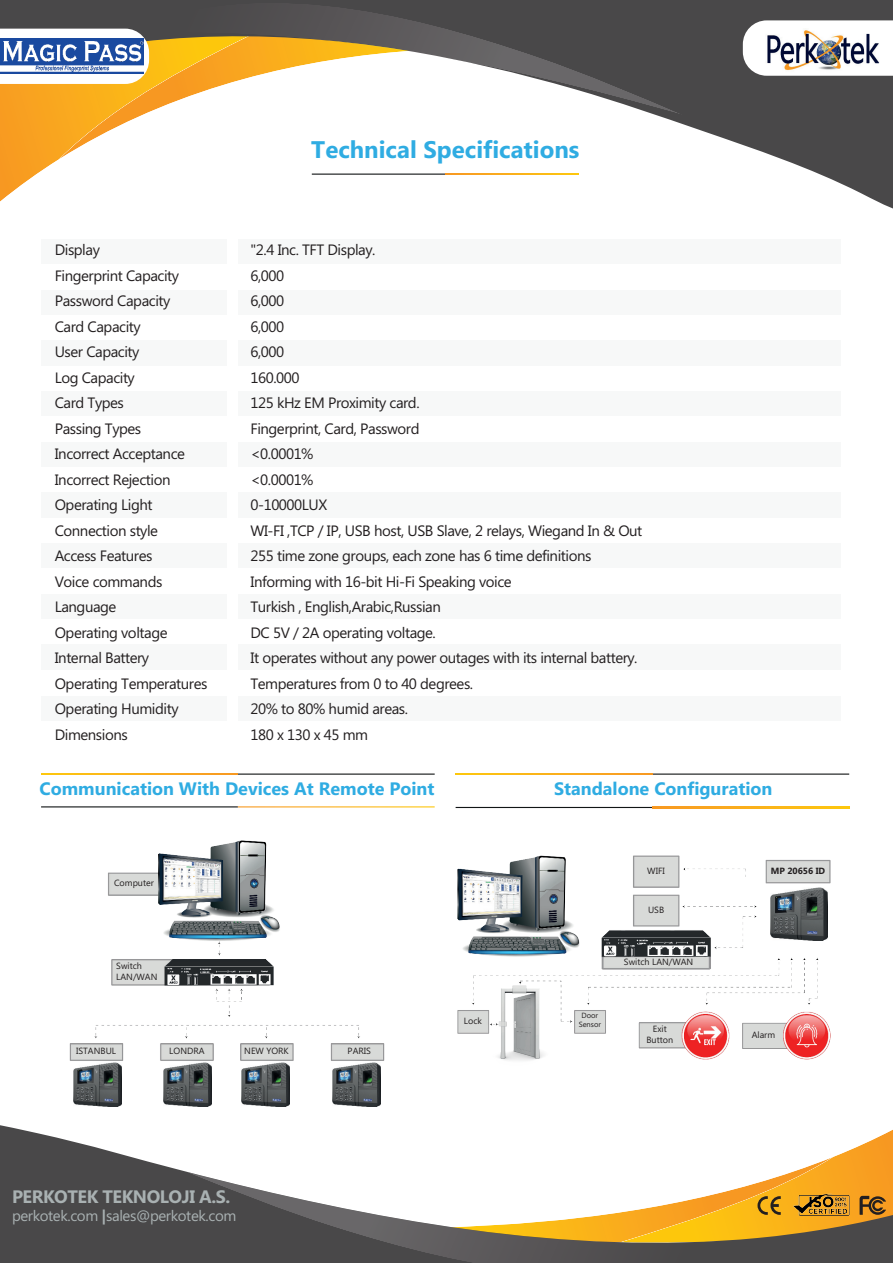
<style>
.page{position:relative;width:893px;height:1263px;background:#fff}
.page>*{position:absolute;margin:0;border:0;box-sizing:border-box;transform-origin:0 0}
.t1{font:700 24px "Microsoft Phags Pa";color:#2face2}
.t2{font:700 18px "Microsoft Phags Pa";color:#2face2}
.t3{font:700 18px "Microsoft Phags Pa";letter-spacing:-.025em;color:#a9b1b2}
.t4{font:15px/25.5px "Microsoft Phags Pa";letter-spacing:-.03em;color:#231f20}
.t5{font:15px "Microsoft Phags Pa";letter-spacing:-.025em;color:#a9b1b2}
.t6{font:9px/10.8px "Microsoft Phags Pa";color:#231f20}
.t7{font:700 9px "Microsoft Phags Pa";color:#231f20}
.t8{font:7.5px/9px "Microsoft Phags Pa";color:#231f20;text-align:center}
.s1{font-weight:700}
</style>
<div class="page">
<div style="left:238px;top:239px;width:602px;height:26px;background:#f7f8f8"></div>
<div style="left:238px;top:290px;width:602px;height:25px;background:#f7f8f8"></div>
<div style="left:238px;top:341px;width:602px;height:25px;background:#f7f8f8"></div>
<div style="left:238px;top:391px;width:602px;height:26px;background:#f7f8f8"></div>
<div style="left:238px;top:442px;width:602px;height:25px;background:#f7f8f8"></div>
<div style="left:238px;top:492px;width:602px;height:26px;background:#f7f8f8"></div>
<div style="left:238px;top:543px;width:602px;height:25px;background:#f7f8f8"></div>
<div style="left:238px;top:594px;width:602px;height:25px;background:#f7f8f8"></div>
<div style="left:238px;top:644px;width:602px;height:26px;background:#f7f8f8"></div>
<div style="left:41px;top:239px;width:185px;height:26px;background:#f7f8f8"></div>
<div style="left:41px;top:290px;width:185px;height:25px;background:#f7f8f8"></div>
<div style="left:41px;top:341px;width:185px;height:25px;background:#f7f8f8"></div>
<div style="left:41px;top:391px;width:185px;height:26px;background:#f7f8f8"></div>
<div style="left:41px;top:442px;width:185px;height:25px;background:#f7f8f8"></div>
<div style="left:41px;top:492px;width:185px;height:26px;background:#f7f8f8"></div>
<div style="left:41px;top:543px;width:185px;height:25px;background:#f7f8f8"></div>
<div style="left:41px;top:594px;width:185px;height:25px;background:#f7f8f8"></div>
<div style="left:41px;top:644px;width:185px;height:26px;background:#f7f8f8"></div>
<div style="left:238px;top:695px;width:602px;height:26px;background:#f7f8f8"></div>
<div style="left:41px;top:695px;width:185px;height:26px;background:#f7f8f8"></div>
<svg style="left:0;top:1125px;width:893px;height:138px;fill:#494849"></svg>
<svg style="left:182px;top:1171px;width:576px;height:92px;fill:#4c4b4c"></svg>
<svg style="left:415px;top:1129px;width:478px;height:115px"></svg>
<img style="left:792px;top:1194px;width:58px;height:22px">
<hr style="left:41px;top:806px;width:197px;height:1px;background:#121516">
<hr style="left:456px;top:807px;width:196px;height:1px;background:#121516">
<hr style="left:238px;top:773px;width:197px;height:2px;background:#121516">
<hr style="left:652px;top:773px;width:197px;height:2px;background:#121516">
<svg style="left:0;top:0;width:893px;height:209px"></svg>
<svg style="left:113px;top:3px;width:573px;height:113px"></svg>
<svg style="left:743px;top:20px;width:150px;height:56px"></svg>
<img style="left:766px;top:29px;width:114px;height:43px">
<svg style="left:0;top:29px;width:149px;height:55px"></svg>
<img style="left:0;top:39px;width:144px;height:35px">
<img style="left:69px;top:840px;width:316px;height:231px">
<img style="left:432px;top:855px;width:420px;height:276px">
<img style="left:770px;top:888px;width:58px;height:53px">
<img style="left:332px;top:1062px;width:48px;height:44px">
<img style="left:241px;top:1062px;width:49px;height:44px">
<img style="left:163px;top:1062px;width:49px;height:44px">
<img style="left:73px;top:1062px;width:48px;height:44px">
<div style="left:734px;top:877px;width:25px;height:23px;background:#fff"></div>
<h1 class="t1" style="left:311px;top:140px;width:270px">Technical Specifications</h1>
<p class="t4" style="left:55px;top:238px;width:154px">Display<br>Fingerprint Capacity<br>Password Capacity<br>Card Capacity<br>User Capacity<br>Log Capacity<br>Card Types<br>Passing Types<br>Incorrect Acceptance<br>Incorrect Rejection<br>Operating Light<br>Connection style<br>Access Features<br>Voice commands<br>Language<br>Operating voltage<br>Internal Battery<br>Operating Temperatures<br>Operating Humidity<br>Dimensions</p>
<p class="t4" style="left:250px;top:238px;width:393px">"2.4 Inc. TFT Display.<br>6,000<br>6,000<br>6,000<br>6,000<br>160.000<br>125 kHz EM Proximity card.<br>Fingerprint, Card, Password<br>&lt;0.0001%<br>&lt;0.0001%<br>0-10000LUX<br>WI-FI ,TCP / IP, USB host, USB Slave, 2 relays, Wiegand In &amp; Out<br>255 time zone groups, each zone has 6 time definitions<br>Informing with 16-bit Hi-Fi Speaking voice<br>Turkish , English,Arabic,Russian<br>DC 5V / 2A operating voltage.<br>It operates without any power outages with its internal battery.<br>Temperatures from 0 to 40 degrees.<br>20% to 80% humid areas.<br>180 x 130 x 45 mm</p>
<p class="t2" style="left:40px;top:781px;width:396px">Communication With Devices At Remote Point</p>
<p class="t2" style="left:554px;top:781px;width:220px">Standalone Configuration</p>
<p class="t6" style="left:114px;top:878px;width:41px">Computer</p>
<p class="t6" style="left:647px;top:866px;width:19px">WIFI</p>
<p class="t6" style="left:648px;top:905px;width:18px">USB</p>
<p class="t6" style="left:116px;top:961px;width:43px">Switch<br>LAN/WAN</p>
<p class="t6" style="left:624px;top:957px;width:71px">Switch LAN/WAN</p>
<p class="t7" style="left:771px;top:867px;width:56px">MP 20656 ID</p>
<p class="t6" style="left:76px;top:1046px;width:42px">ISTANBUL</p>
<p class="t6" style="left:169px;top:1046px;width:37px">LONDRA</p>
<p class="t6" style="left:244px;top:1046px;width:46px">NEW YORK</p>
<p class="t6" style="left:348px;top:1046px;width:25px">PARIS</p>
<p class="t3" style="left:12px;top:1189px;width:220px">PERKOTEK TEKNOLOJI A.S.</p>
<p class="t5" style="left:12px;top:1210px;width:226px">perkotek.com <span class="s1">|</span>sales@perkotek.com</p>
<p class="t6" style="left:464px;top:1016px;width:20px">Lock</p>
<p class="t8" style="left:579px;top:1012px;width:24px">Door<br>Sensor</p>
<p class="t6" style="left:646px;top:1024px;width:28px;text-align:center">Exit<br>Button</p>
<p class="t6" style="left:752px;top:1030px;width:25px">Alarm</p>
</div>
